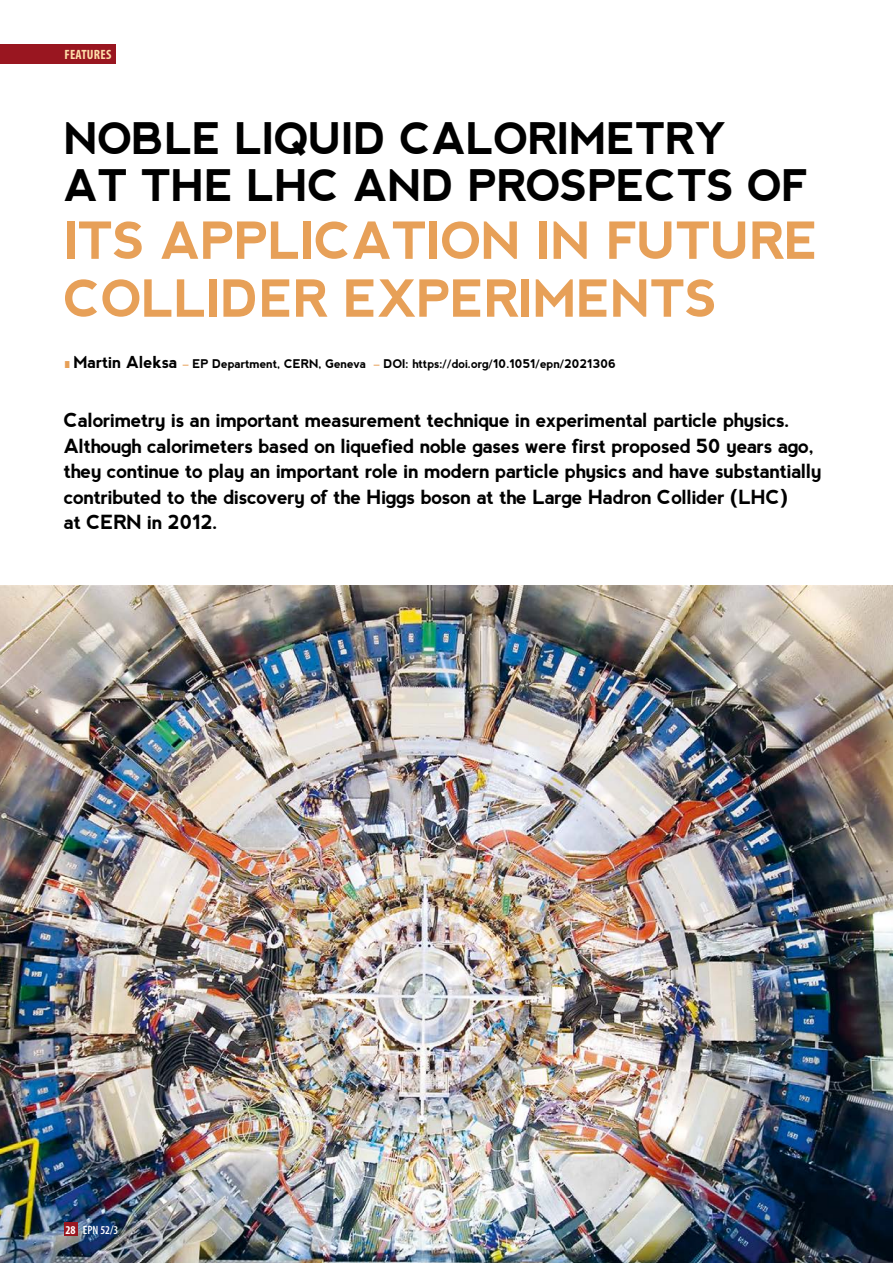
<style>
.page{position:relative;width:893px;height:1263px;background:#fff}
.page>*{position:absolute;margin:0;border:0;box-sizing:border-box;transform-origin:0 0}
.t1{font:700 51px/57.9px "nevis";letter-spacing:-.015em;color:#e7a058}
.t2{font:700 43.5px/47.4px "nevis";letter-spacing:-.015em;color:#000}
.t3{font:700 19.5px/25.5px "nevis";letter-spacing:-.025em;color:#000}
.t4{font:700 condensed 13.5px "Myriad Pro";letter-spacing:.02em;color:#fedea9}
.t5{font:700 12px "nevis";letter-spacing:-.015em;color:#000}
.t6{font:600 condensed 12px "Myriad Pro";color:#fff}
.s1{font-family:"Myriad Pro";font-weight:900;font-size:9.75px;color:#e7a058}
.s2{font-size:16.5px}
.s3{color:#e7a058}
.s4{font-weight:700}
</style>
<div class="page">
<img style="left:0;top:585px;width:893px;height:678px">
<div style="left:0;top:45px;width:116px;height:19px;background:#991620"></div>
<div style="left:64px;top:1222px;width:13px;height:14px;background:#991620"></div>
<p class="t4" style="left:64px;top:47px;width:49px">FEATURES</p>
<h2 class="t2" style="left:64px;top:114px;width:746px">NOBLE LIQUID CALORIMETRY<br>AT THE LHC AND PROSPECTS OF</h2>
<h1 class="t1" style="left:64px;top:212px;width:756px">ITS APPLICATION IN FUTURE<br>COLLIDER EXPERIMENTS</h1>
<p class="t5" style="left:64px;top:357px;width:554px"><span class="s1">l</span><span class="s2">Martin Aleksa</span> <span class="s3">–</span> EP Department, CERN, Geneva <span class="s3">–</span> DOI: https://doi.org/10.1051/epn/2021306</p>
<p class="t3" style="left:64px;top:407px;width:759px">Calorimetry is an important measurement technique in experimental particle physics.<br>Although calorimeters based on liquefied noble gases were first proposed 50 years ago, they continue to play an important role in modern particle physics and have substantially contributed to the discovery of the Higgs boson at the Large Hadron Collider (LHC)<br>at CERN in 2012.</p>
<p class="t6" style="left:65px;top:1223px;width:54px"><span class="s4">28</span> EPN 52/3</p>
</div>
